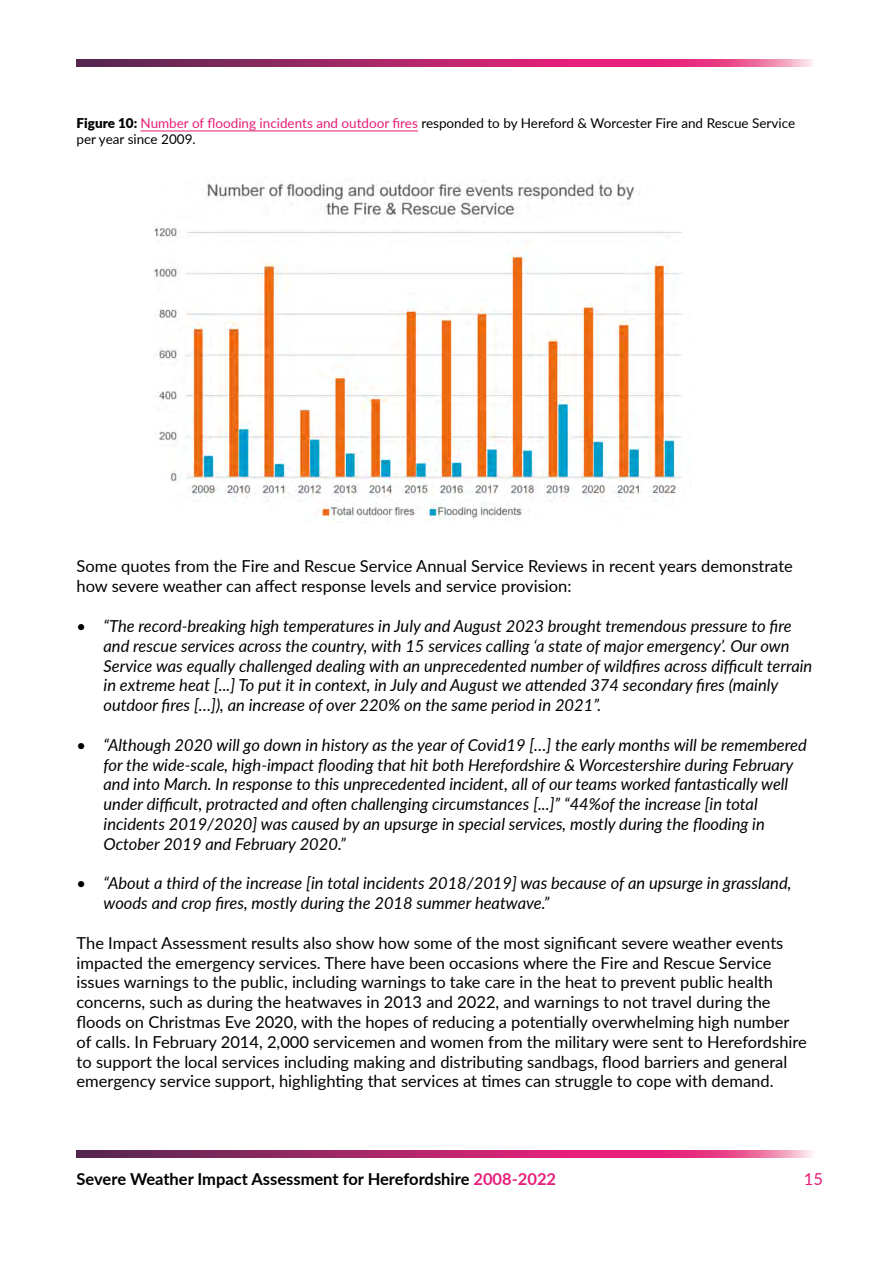
<style>
.page{position:relative;width:893px;height:1263px;background:#fff}
.page>*{position:absolute;margin:0;border:0;box-sizing:border-box;transform-origin:0 0}
.t1{font:italic 16.5px/19.8px "Lato";color:#000}
.t2{font:16.5px/19.8px "Lato";color:#000}
.t3{font:700 16.5px "Lato";color:#000}
.t4{font:16.5px "Lato";color:#e71d7a}
.t5{font:13.5px/16.2px "Lato";color:#000}
.s1{font-weight:900}
.s2{color:#e71d7a}
</style>
<div class="page">
<svg style="left:77px;top:1150px;width:735px;height:7px;background:#b53172"></svg>
<svg style="left:77px;top:60px;width:735px;height:6px;background:#b53172"></svg>
<hr style="left:140px;top:131px;width:278px;height:1px;background:#e71d7a">
<img style="left:154px;top:181px;width:528px;height:341px">
<p class="t5" style="left:77px;top:114px;width:720px"><span class="s1">Figure 10:</span> <span class="s2">Number of flooding incidents and outdoor fires</span> responded to by Hereford &amp; Worcester Fire and Rescue Service per year since 2009.</p>
<p class="t2" style="left:77px;top:556px;width:718px">Some quotes from the Fire and Rescue Service Annual Service Reviews in recent years demonstrate how severe weather can affect response levels and service provision:</p>
<p class="t1" style="left:104px;top:615px;width:710px;text-indent:-27px">• “The record-breaking high temperatures in July and August 2023 brought tremendous pressure to fire and rescue services across the country, with 15 services calling ‘a state of major emergency’. Our own Service was equally challenged dealing with an unprecedented number of wildfires across difficult terrain in extreme heat [...] To put it in context, in July and August we attended 374 secondary fires (mainly outdoor fires […]), an increase of over 220% on the same period in 2021”.</p>
<p class="t1" style="left:104px;top:734px;width:705px;text-indent:-27px">• “Although 2020 will go down in history as the year of Covid19 […] the early months will be remembered for the wide-scale, high-impact flooding that hit both Herefordshire &amp; Worcestershire during February and into March. In response to this unprecedented incident, all of our teams worked fantastically well under difficult, protracted and often challenging circumstances [...]” “44%of the increase [in total incidents 2019/2020] was caused by an upsurge in special services, mostly during the flooding in October 2019 and February 2020.”</p>
<p class="t1" style="left:104px;top:873px;width:689px;text-indent:-27px">• “About a third of the increase [in total incidents 2018/2019] was because of an upsurge in grassland, woods and crop fires, mostly during the 2018 summer heatwave.”</p>
<p class="t2" style="left:77px;top:932px;width:732px">The Impact Assessment results also show how some of the most significant severe weather events impacted the emergency services. There have been occasions where the Fire and Rescue Service issues warnings to the public, including warnings to take care in the heat to prevent public health concerns, such as during the heatwaves in 2013 and 2022, and warnings to not travel during the floods on Christmas Eve 2020, with the hopes of reducing a potentially overwhelming high number of calls. In February 2014, 2,000 servicemen and women from the military were sent to Herefordshire to support the local services including making and distributing sandbags, flood barriers and general emergency service support, highlighting that services at times can struggle to cope with demand.</p>
<p class="t3" style="left:77px;top:1167px;width:481px">Severe Weather Impact Assessment for Herefordshire <span class="s2">2008-2022</span></p>
<p class="t4" style="left:804px;top:1167px;width:21px">15</p>
</div>
